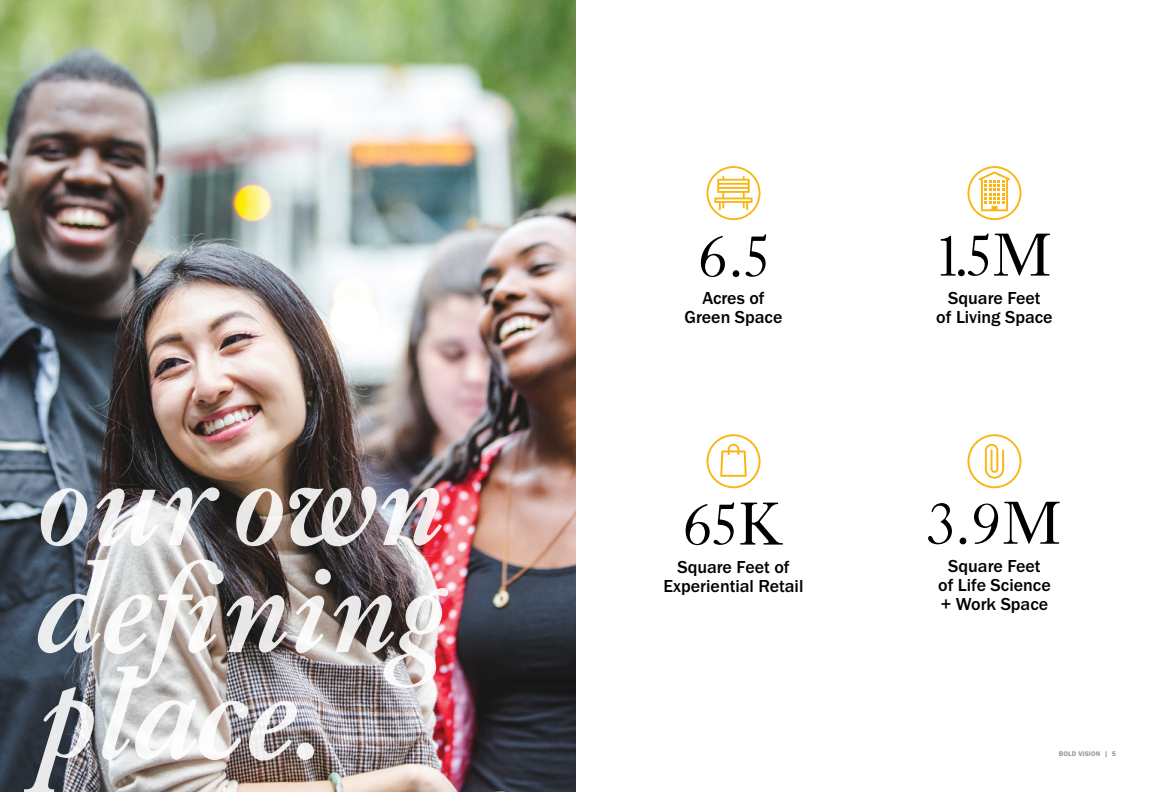
<style>
.page{position:relative;width:1152px;height:792px;background:#fff}
.page>*{position:absolute;margin:0;border:0;box-sizing:border-box;transform-origin:0 0}
.t1{font:60px "LTC Caslon Long";color:#000}
.t2{font:500 18px/19px "Franklin Gothic URW";color:#000;text-align:center}
.t3{font:7px "Franklin Gothic URW Dem";letter-spacing:.025em;color:#939598}
</style>
<div class="page">
<svg style="left:706px;top:434px;width:54px;height:54px"></svg>
<svg style="left:706px;top:166px;width:54px;height:54px"></svg>
<svg style="left:968px;top:434px;width:54px;height:54px"></svg>
<svg style="left:968px;top:166px;width:54px;height:54px"></svg>
<img style="left:0;top:0;width:576px;height:792px">
<img style="left:24px;top:487px;width:424px;height:305px">
<h1 class="t1" style="left:698px;top:225px;width:72px">6.5</h1>
<p class="t2" style="left:684px;top:289px;width:100px">Acres of<br>Green Space</p>
<h1 class="t1" style="left:683px;top:493px;width:103px">65K</h1>
<p class="t2" style="left:664px;top:557px;width:141px">Square Feet of<br>Experiential Retail</p>
<h1 class="t1" style="left:937px;top:224px;width:117px">1.5M</h1>
<p class="t2" style="left:936px;top:288px;width:118px">Square Feet<br>of Living Space</p>
<h1 class="t1" style="left:927px;top:492px;width:137px">3.9M</h1>
<p class="t2" style="left:938px;top:556px;width:114px">Square Feet<br>of Life Science + Work Space</p>
<p class="t3" style="left:1059px;top:750px;width:59px">BOLD VISION | 5</p>
</div>
